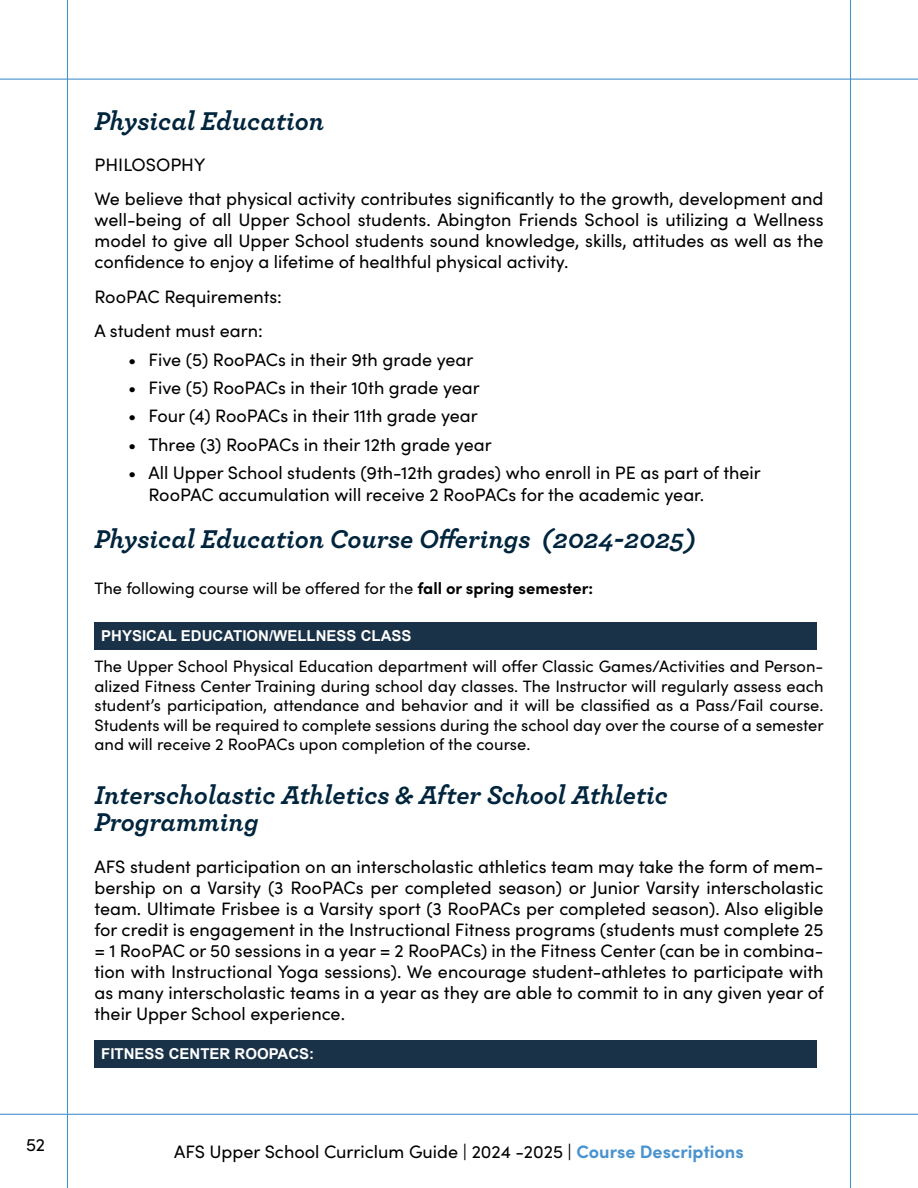
<style>
.page{position:relative;width:918px;height:1188px;background:#fff}
.page>*{position:absolute;margin:0;border:0;box-sizing:border-box;transform-origin:0 0}
.t1{font:italic 700 27px/27px "Archer";color:#00253d}
.t2{font:18px/21px "Sofia Pro";color:#000}
.t3{font:16.5px/19.5px "Sofia Pro";color:#000;text-align:justify}
.t4{font:700 15px "Arial";color:#fff}
.s1{font-weight:700}
.s2{font-weight:700;color:#4a93cf}
</style>
<div class="page">
<hr style="left:0;top:79px;width:918px;height:1px;background:#4a93cf">
<hr style="left:0;top:1114px;width:918px;height:1px;background:#4a93cf">
<hr style="left:67px;top:0;width:1px;height:1188px;background:#4a93cf">
<hr style="left:850px;top:0;width:1px;height:1188px;background:#4a93cf">
<div style="left:94px;top:622px;width:723px;height:27px;background:#1a3248"></div>
<div style="left:94px;top:1040px;width:723px;height:28px;background:#1a3248"></div>
<p class="t2" style="left:26px;top:1134px;width:21px">52</p>
<h1 class="t1" style="left:94px;top:105px;width:231px">Physical Education</h1>
<p class="t2" style="left:94px;top:146px;width:730px;line-height:34.5px">PHILOSOPHY<br>We believe that physical activity contributes significantly to the growth, development and</p>
<p class="t2" style="left:94px;top:209px;width:731px;text-align:justify">well-being of all Upper School students. Abington Friends School is utilizing a Wellness model to give all Upper School students sound knowledge, skills, attitudes as well as the confidence to enjoy a lifetime of healthful physical activity.</p>
<p class="t2" style="left:94px;top:278px;width:189px;line-height:34.5px">RooPAC Requirements:<br>A student must earn:</p>
<p class="t2" style="left:128px;top:348px;width:347px">• Five (5) RooPACs in their 9th grade year</p>
<p class="t2" style="left:128px;top:376px;width:353px">• Five (5) RooPACs in their 10th grade year</p>
<p class="t2" style="left:128px;top:405px;width:351px">• Four (4) RooPACs in their 11th grade year</p>
<p class="t2" style="left:128px;top:433px;width:365px">• Three (3) RooPACs in their 12th grade year</p>
<p class="t2" style="left:148px;top:461px;width:614px;line-height:21.6px;text-indent:-20px">• All Upper School students (9th-12th grades) who enroll in PE as part of their<br>RooPAC accumulation will receive 2 RooPACs for the academic year.</p>
<h1 class="t1" style="left:94px;top:523px;width:603px">Physical Education Course Offerings (2024-2025)</h1>
<p class="t3" style="left:94px;top:578px;width:500px">The following course will be offered for the <span class="s1">fall or spring semester:</span></p>
<p class="t4" style="left:101px;top:626px;width:312px">PHYSICAL EDUCATION/WELLNESS CLASS</p>
<p class="t3" style="left:94px;top:656px;width:731px">The Upper School Physical Education department will offer Classic Games/Activities and Person&shy;alized Fitness Center Training during school day classes. The Instructor will regularly assess each student’s participation, attendance and behavior and it will be classified as a Pass/Fail course.<br>Students will be required to complete sessions during the school day over the course of a semester and will receive 2 RooPACs upon completion of the course.</p>
<h1 class="t1" style="left:94px;top:780px;width:575px">Interscholastic Athletics &amp; After School Athletic<br>Programming</h1>
<p class="t2" style="left:94px;top:855px;width:731px;text-align:justify">AFS student participation on an interscholastic athletics team may take the form of mem&shy;bership on a Varsity (3 RooPACs per completed season) or Junior Varsity interscholastic team. Ultimate Frisbee is a Varsity sport (3 RooPACs per completed season). Also eligible for credit is engagement in the Instructional Fitness programs (students must complete 25 = 1 RooPAC or 50 sessions in a year = 2 RooPACs) in the Fitness Center (can be in combina&shy;tion with Instructional Yoga sessions). We encourage student-athletes to participate with as many interscholastic teams in a year as they are able to commit to in any given year of their Upper School experience.</p>
<p class="t4" style="left:101px;top:1044px;width:215px">FITNESS CENTER ROOPACS:</p>
<p class="t2" style="left:174px;top:1140px;width:571px">AFS Upper School Curriclum Guide | 2024 -2025 | <span class="s2">Course Descriptions</span></p>
</div>
